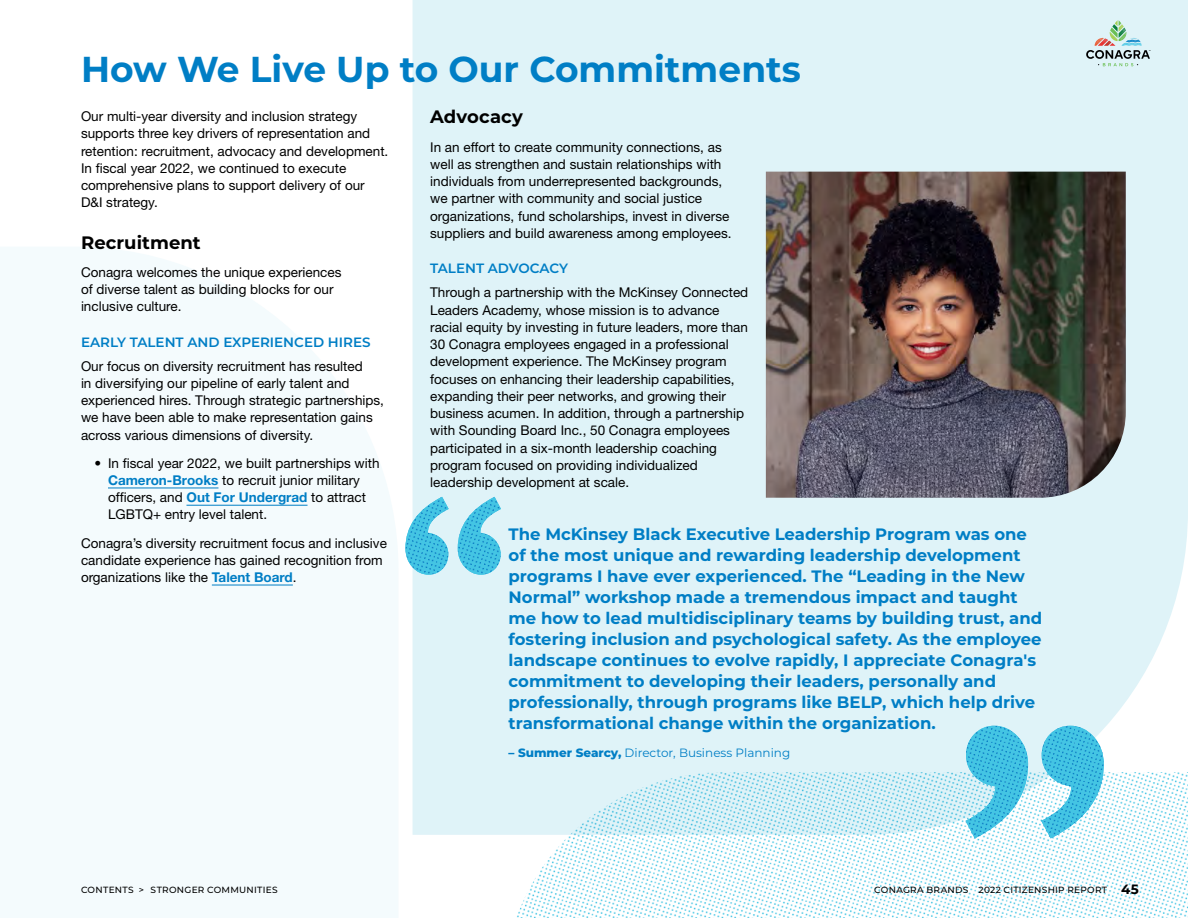
<style>
.page{position:relative;width:1188px;height:918px;background:#fff}
.page>*{position:absolute;margin:0;border:0;box-sizing:border-box;transform-origin:0 0}
.H3_Span_Columns{font:700 36px "Montserrat";color:#007ec5}
.H4{font:700 18px "Montserrat";letter-spacing:.005em;color:#000}
.Quote_Average{font:700 16.5px/21px "Montserrat";color:#007ec5}
.Body_Copy{font:13.5px/17.2px "Helvetica Neue LT Pro";color:#000}
.H5_Small_Caps{font:600 13.5px "Montserrat";color:#007ec5}
.Quote_Average-2{font:12px "Montserrat";color:#007ec5}
.t1{font:500 9px "Montserrat";letter-spacing:.03em;color:#000}
.s1{font-weight:700;color:#007ec5}
.s2{font-weight:800}
.s3{font-weight:700;font-size:13.5px}
</style>
<div class="page">
<div style="left:413px;top:0;width:775px;height:835px;background:#dff3f8"></div>
<svg style="left:0;top:247px;width:398px;height:671px;fill:#f4fbfd"></svg>
<hr style="left:108px;top:488px;width:110px;height:1px;background:#007ec5">
<hr style="left:187px;top:505px;width:121px;height:1px;background:#007ec5">
<hr style="left:212px;top:585px;width:81px;height:1px;background:#007ec5">
<img style="left:516px;top:772px;width:672px;height:146px">
<img style="left:766px;top:172px;width:360px;height:326px">
<img style="left:405px;top:497px;width:96px;height:78px">
<img style="left:966px;top:726px;width:138px;height:112px">
<svg style="left:1086px;top:20px;width:65px;height:46px;background:#c0d3d1"></svg>
<p class="H3_Span_Columns" style="left:81px;top:44px;width:721px">How We Live Up to Our Commitments</p>
<p class="Body_Copy" style="left:81px;top:107px;width:309px">Our multi-year diversity and inclusion strategy supports three key drivers of representation and retention: recruitment, advocacy and development.<br>In fiscal year 2022, we continued to execute comprehensive plans to support delivery of our D&amp;I strategy.</p>
<p class="H4" style="left:81px;top:229px;width:121px">Recruitment</p>
<p class="Body_Copy" style="left:81px;top:263px;width:262px">Conagra welcomes the unique experiences of diverse talent as building blocks for our inclusive culture.</p>
<p class="H5_Small_Caps" style="left:81px;top:332px;width:291px">EARLY TALENT AND EXPERIENCED HIRES</p>
<p class="Body_Copy" style="left:81px;top:357px;width:305px">Our focus on diversity recruitment has resulted<br>in diversifying our pipeline of early talent and experienced hires. Through strategic partnerships, we have been able to make representation gains across various dimensions of diversity.</p>
<p class="Body_Copy" style="left:108px;top:454px;width:273px;text-indent:-14px">• In fiscal year 2022, we built partnerships with <span class="s1">Cameron-Brooks</span> to recruit junior military officers, and <span class="s1">Out For Undergrad</span> to attract LGBTQ+ entry level talent.</p>
<p class="Body_Copy" style="left:81px;top:534px;width:307px">Conagra’s diversity recruitment focus and inclusive candidate experience has gained recognition from organizations like the <span class="s1">Talent Board</span>.</p>
<p class="H4" style="left:430px;top:104px;width:94px">Advocacy</p>
<p class="Body_Copy" style="left:430px;top:138px;width:303px">In an effort to create community connections, as well as strengthen and sustain relationships with individuals from underrepresented backgrounds, we partner with community and social justice organizations, fund scholarships, invest in diverse suppliers and build awareness among employees.</p>
<p class="H5_Small_Caps" style="left:430px;top:259px;width:139px">TALENT ADVOCACY</p>
<p class="Body_Copy" style="left:430px;top:284px;width:320px">Through a partnership with the McKinsey Connected Leaders Academy, whose mission is to advance racial equity by investing in future leaders, more than 30 Conagra employees engaged in a professional development experience. The McKinsey program focuses on enhancing their leadership capabilities, expanding their peer networks, and growing their business acumen. In addition, through a partnership with Sounding Board Inc., 50 Conagra employees participated in a six-month leadership coaching program focused on providing individualized leadership development at scale.</p>
<p class="Quote_Average" style="left:509px;top:523px;width:535px">The McKinsey Black Executive Leadership Program was one of the most unique and rewarding leadership development programs I have ever experienced. The “Leading in the New Normal” workshop made a tremendous impact and taught me how to lead multidisciplinary teams by building trust, and fostering inclusion and psychological safety. As the employee landscape continues to evolve rapidly, I appreciate Conagra's commitment to developing their leaders, personally and professionally, through programs like BELP, which help drive transformational change within the organization.</p>
<p class="Quote_Average-2" style="left:509px;top:744px;width:283px"><span class="s2">– Summer Searcy,</span> Director, Business Planning</p>
<p class="t1" style="left:81px;top:883px;width:198px">CONTENTS &gt; STRONGER COMMUNITIES</p>
<p class="t1" style="left:874px;top:883px;width:266px">CONAGRA BRANDS 2022 CITIZENSHIP REPORT <span class="s3">45</span></p>
</div>
